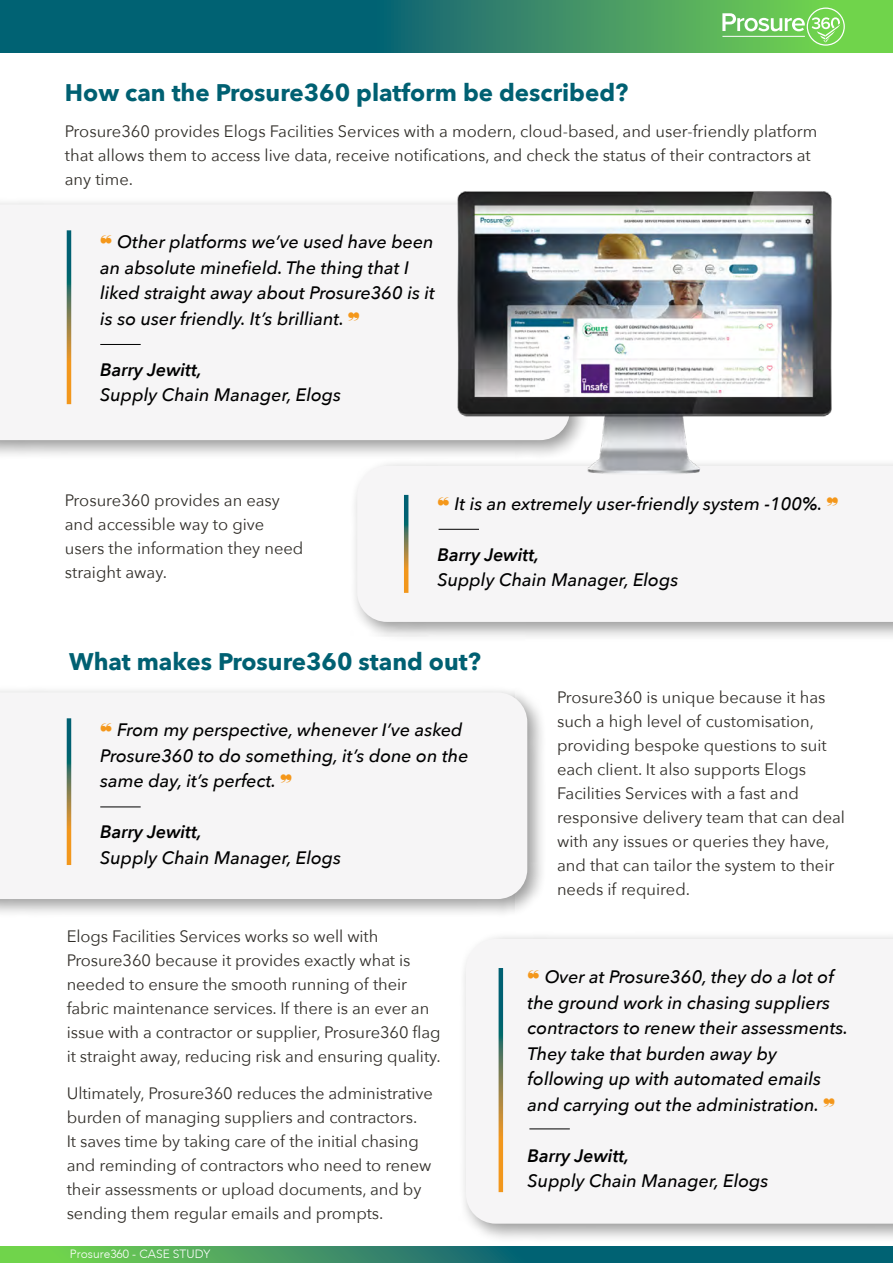
<style>
.page{position:relative;width:893px;height:1263px;background:#fff}
.page>*{position:absolute;margin:0;border:0;box-sizing:border-box;transform-origin:0 0}
.t1{font:700 24px "Avenir Next";color:#006072}
.t2{font:italic 500 18px/25.5px "Avenir Next";color:#000}
.t3{font:italic 600 18px "Avenir Next";color:#000}
.t4{font:16.5px/24px "Avenir Next";letter-spacing:-.005em;color:#312e29}
.t5{font:300 12px "Avenir";color:#fff}
.s1{color:#f4971a}
</style>
<div class="page">
<svg style="left:0;top:1246px;width:893px;height:17px;background:#2a8668"></svg>
<svg style="left:0;top:0;width:893px;height:53px;background:#247f6a"></svg>
<div style="left:0;top:197px;width:590px;height:263px;background:#000;opacity:.4"></div>
<div style="left:0;top:204px;width:445px;height:236px;background:#f6f5f6"></div>
<div style="left:0;top:685px;width:547px;height:234px;background:#000;opacity:.4"></div>
<div style="left:0;top:692px;width:527px;height:207px;background:#f6f5f6"></div>
<svg style="left:67px;top:230px;width:4px;height:174px"></svg>
<hr style="left:100px;top:344px;width:41px;height:1px;background:#000">
<div style="left:349px;top:458px;width:544px;height:184px;background:#000;opacity:.4"></div>
<div style="left:357px;top:466px;width:536px;height:156px;background:#f6f5f6"></div>
<div style="left:458px;top:931px;width:435px;height:313px;background:#000;opacity:.4"></div>
<div style="left:466px;top:939px;width:427px;height:285px;background:#f6f5f6"></div>
<svg style="left:404px;top:495px;width:4px;height:98px"></svg>
<hr style="left:439px;top:529px;width:40px;height:1px;background:#000">
<svg style="left:499px;top:968px;width:4px;height:224px"></svg>
<hr style="left:529px;top:1128px;width:41px;height:1px;background:#000">
<img style="left:445px;top:191px;width:398px;height:296px">
<svg style="left:67px;top:718px;width:4px;height:147px"></svg>
<hr style="left:100px;top:806px;width:41px;height:1px;background:#000">
<svg style="left:722px;top:8px;width:123px;height:38px;background:#87d376"></svg>
<h1 class="t1" style="left:65px;top:71px;width:565px">How can the Prosure360 platform be described?</h1>
<p class="t4" style="left:65px;top:118px;width:754px">Prosure360 provides Elogs Facilities Services with a modern, cloud-based, and user-friendly platform that allows them to access live data, receive notifications, and check the status of their contractors at any time.</p>
<p class="t2" style="left:100px;top:229px;width:336px"><span class="s1">❝</span> Other platforms we’ve used have been an absolute minefield. The thing that I liked straight away about Prosure360 is it is so user friendly. It’s brilliant. <span class="s1">❞</span></p>
<p class="t3" style="left:100px;top:354px;width:103px">Barry Jewitt,</p>
<p class="t2" style="left:100px;top:382px;width:242px">Supply Chain Manager, Elogs</p>
<p class="t4" style="left:65px;top:488px;width:240px">Prosure360 provides an easy and accessible way to give users the information they need straight away.</p>
<p class="t2" style="left:437px;top:490px;width:403px"><span class="s1">❝</span> It is an extremely user-friendly system -100%. <span class="s1">❞</span></p>
<p class="t3" style="left:437px;top:539px;width:103px">Barry Jewitt,</p>
<p class="t2" style="left:437px;top:566px;width:242px">Supply Chain Manager, Elogs</p>
<h1 class="t1" style="left:69px;top:641px;width:413px">What makes Prosure360 stand out?</h1>
<p class="t2" style="left:100px;top:717px;width:370px"><span class="s1">❝</span> From my perspective, whenever I’ve asked<br>Prosure360 to do something, it’s done on the same day, it’s perfect. <span class="s1">❞</span></p>
<p class="t3" style="left:100px;top:817px;width:103px">Barry Jewitt,</p>
<p class="t2" style="left:100px;top:844px;width:242px">Supply Chain Manager, Elogs</p>
<p class="t4" style="left:67px;top:924px;width:376px">Elogs Facilities Services works so well with Prosure360 because it provides exactly what is needed to ensure the smooth running of their fabric maintenance services. If there is an ever an issue with a contractor or supplier, Prosure360 flag it straight away, reducing risk and ensuring quality.</p>
<p class="t4" style="left:67px;top:1081px;width:368px">Ultimately, Prosure360 reduces the administrative burden of managing suppliers and contractors.<br>It saves time by taking care of the initial chasing and reminding of contractors who need to renew their assessments or upload documents, and by sending them regular emails and prompts.</p>
<p class="t5" style="left:70px;top:1247px;width:142px">Prosure360 - CASE STUDY</p>
<p class="t4" style="left:557px;top:684px;width:289px">Prosure360 is unique because it has such a high level of customisation, providing bespoke questions to suit each client. It also supports Elogs Facilities Services with a fast and responsive delivery team that can deal with any issues or queries they have, and that can tailor the system to their needs if required.</p>
<p class="t2" style="left:528px;top:964px;width:322px"><span class="s1">❝</span> Over at Prosure360, they do a lot of the ground work in chasing suppliers contractors to renew their assessments.<br>They take that burden away by following up with automated emails and carrying out the administration. <span class="s1">❞</span></p>
<p class="t3" style="left:528px;top:1140px;width:103px">Barry Jewitt,</p>
<p class="t2" style="left:528px;top:1168px;width:242px">Supply Chain Manager, Elogs</p>
</div>
